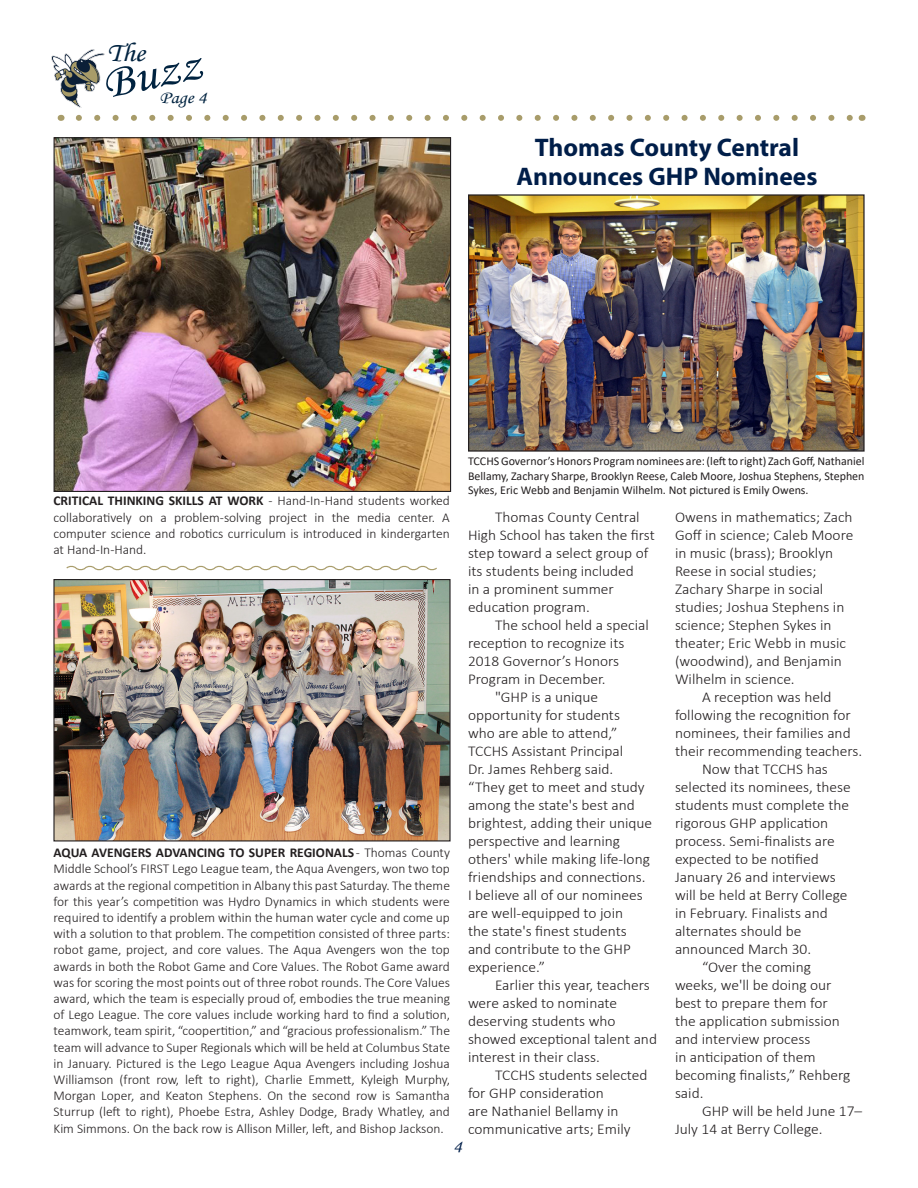
<style>
.page{position:relative;width:918px;height:1188px;background:#fff}
.page>*{position:absolute;margin:0;border:0;box-sizing:border-box;transform-origin:0 0}
.t1{font:46.5px "Monotype Corsiva";color:#002340;scale:1.11 1}
.t2{font:27px "Monotype Corsiva";color:#002340;scale:1.11 1}
.t3{font:700 25.5px "Myriad Pro";color:#001e49}
.t4{font:18px "Monotype Corsiva";color:#002340;scale:1.11 1}
.t5{font:18px "Monotype Corsiva";color:#001e49;scale:1.11 1}
.t6{font:300 15px/18px "Calibri";color:#231f20}
.t7{font:300 13.5px/16.2px "Calibri";color:#231f20;text-align:justify}
.t8{font:12px/14.4px "Calibri";color:#231f20;text-align:justify}
.s1{font-weight:700}
</style>
<div class="page">
<svg style="left:79px;top:115px;width:773px;height:6px"></svg>
<img style="left:51px;top:50px;width:54px;height:58px">
<img style="left:55px;top:581px;width:394px;height:259px">
<div style="left:53px;top:579px;width:398px;height:263px;border:1px solid #231f20"></div>
<img style="left:56px;top:139px;width:393px;height:351px">
<div style="left:54px;top:137px;width:397px;height:355px;border:1px solid #231f20"></div>
<svg style="left:66px;top:565px;width:371px;height:6px"></svg>
<img style="left:470px;top:196px;width:393px;height:254px">
<div style="left:468px;top:194px;width:397px;height:258px;border:1px solid #231f20"></div>
<p class="t2" style="left:107px;top:36px;width:36px">The</p>
<p class="t1" style="left:97px;top:57px;width:92px;rotate:-12deg">Buzz</p>
<p class="t4" style="left:160px;top:87px;width:44px">Page 4</p>
<p class="t3" style="left:535px;top:131px;width:266px">Thomas County Central</p>
<p class="t3" style="left:517px;top:160px;width:302px">Announces GHP Nominees</p>
<p class="t7" style="left:53px;top:493px;width:398px"><span class="s1">CRITICAL THINKING SKILLS AT WORK</span> - Hand-In-Hand students worked collaboratively on a problem-solving project in the media center. A computer science and robotics curriculum is introduced in kindergarten at Hand-In-Hand.</p>
<p class="t7" style="left:54px;top:844px;width:398px"><span class="s1">AQUA AVENGERS ADVANCING TO SUPER REGIONALS</span> - Thomas County Middle School’s FIRST Lego League team, the Aqua Avengers, won two top awards at the regional competition in Albany this past Saturday. The theme for this year’s competition was Hydro Dynamics in which students were required to identify a problem within the human water cycle and come up with a solution to that problem. The competition consisted of three parts: robot game, project, and core values. The Aqua Avengers won the top awards in both the Robot Game and Core Values. The Robot Game award was for scoring the most points out of three robot rounds. The Core Values award, which the team is especially proud of, embodies the true meaning of Lego League. The core values include working hard to find a solution, teamwork, team spirit, “coopertition,” and “gracious professionalism.” The team will advance to Super Regionals which will be held at Columbus State in January. Pictured is the Lego League Aqua Avengers including Joshua Williamson (front row, left to right), Charlie Emmett, Kyleigh Murphy, Morgan Loper, and Keaton Stephens. On the second row is Samantha Sturrup (left to right), Phoebe Estra, Ashley Dodge, Brady Whatley, and Kim Simmons. On the back row is Allison Miller, left, and Bishop Jackson.</p>
<p class="t8" style="left:468px;top:454px;width:398px">TCCHS Governor’s Honors Program nominees are: (left to right) Zach Goff, Nathaniel Bellamy, Zachary Sharpe, Brooklyn Reese, Caleb Moore, Joshua Stephens, Stephen Sykes, Eric Webb and Benjamin Wilhelm. Not pictured is Emily Owens.</p>
<p class="t6" style="left:675px;top:507px;width:180px">Owens in mathematics; Zach<br>Goff in science; Caleb Moore in music (brass); Brooklyn<br>Reese in social studies;<br>Zachary Sharpe in social studies; Joshua Stephens in science; Stephen Sykes in theater; Eric Webb in music (woodwind), and Benjamin<br>Wilhelm in science.</p>
<p class="t6" style="left:675px;top:687px;width:189px;text-indent:27px">A reception was held following the recognition for nominees, their families and their recommending teachers.</p>
<p class="t6" style="left:675px;top:759px;width:177px;text-indent:27px">Now that TCCHS has selected its nominees, these students must complete the rigorous GHP application process. Semi-finalists are expected to be notified<br>January 26 and interviews will be held at Berry College in February. Finalists and alternates should be announced March 30.</p>
<p class="t6" style="left:675px;top:957px;width:177px;text-indent:27px">“Over the coming weeks, we'll be doing our best to prepare them for the application submission and interview process<br>in anticipation of them becoming finalists,” Rehberg said.</p>
<p class="t6" style="left:675px;top:1101px;width:189px;text-indent:27px">GHP will be held June 17–<br>July 14 at Berry College.</p>
<p class="t6" style="left:468px;top:507px;width:188px;text-indent:27px">Thomas County Central<br>High School has taken the first step toward a select group of its students being included<br>in a prominent summer education program.</p>
<p class="t6" style="left:468px;top:615px;width:182px;text-indent:27px">The school held a special reception to recognize its<br>2018 Governor’s Honors<br>Program in December.</p>
<p class="t6" style="left:468px;top:687px;width:186px;text-indent:27px">"GHP is a unique opportunity for students<br>who are able to attend,”<br>TCCHS Assistant Principal<br>Dr. James Rehberg said. “They get to meet and study among the state's best and brightest, adding their unique perspective and learning others' while making life-long friendships and connections.<br>I believe all of our nominees are well-equipped to join<br>the state's finest students and contribute to the GHP experience.”</p>
<p class="t6" style="left:468px;top:975px;width:191px;text-indent:27px">Earlier this year, teachers were asked to nominate deserving students who showed exceptional talent and interest in their class.</p>
<p class="t6" style="left:468px;top:1065px;width:181px;text-indent:27px">TCCHS students selected for GHP consideration<br>are Nathaniel Bellamy in communicative arts; Emily</p>
<p class="t5" style="left:453px;top:1136px;width:9px">4</p>
</div>
